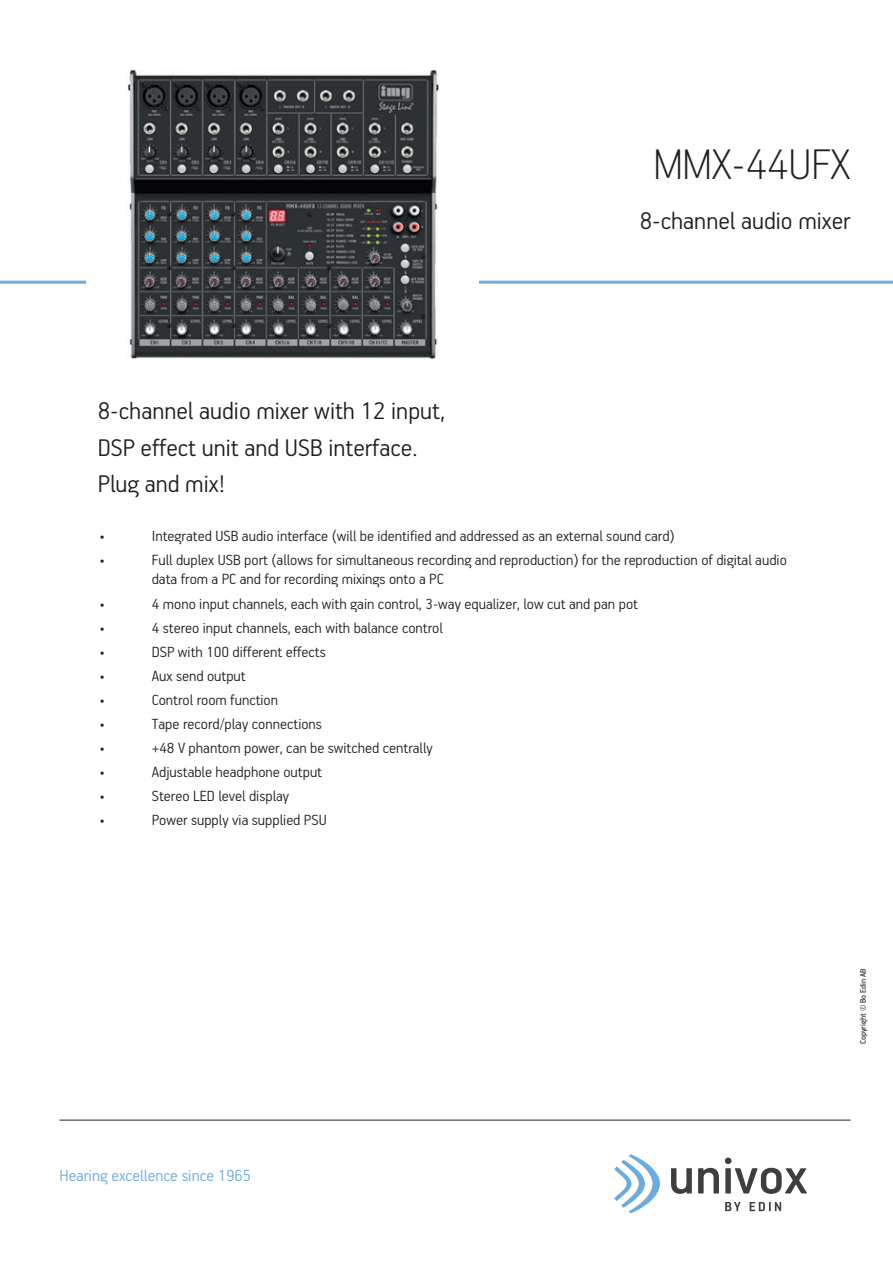
<style>
.page{position:relative;width:893px;height:1263px;background:#fff}
.page>*{position:absolute;margin:0;border:0;box-sizing:border-box;transform-origin:0 0}
.t1{font:100 48px "PF Handbook Pro";color:#231f20}
.t2{font:300 27px/36.6px "PF Handbook Pro";color:#231f20}
.t3{font:300 18px "PF Handbook Pro";color:#6babdd}
.t4{font:300 16.5px/19.8px "PF Handbook Pro";color:#231f20}
.t5{font:9px "PF Handbook Pro";color:#231f20}
</style>
<div class="page">
<hr style="left:0;top:281px;width:893px;height:3px;background:#6babdd">
<hr style="left:60px;top:1120px;width:790px;height:1px;background:#231f20">
<svg style="left:671px;top:1168px;width:21px;height:26px"></svg>
<svg style="left:698px;top:1168px;width:21px;height:25px"></svg>
<svg style="left:725px;top:1157px;width:82px;height:37px"></svg>
<svg style="left:614px;top:1154px;width:46px;height:59px"></svg>
<svg style="left:725px;top:1202px;width:16px;height:9px"></svg>
<svg style="left:750px;top:1202px;width:31px;height:9px"></svg>
<div style="left:86px;top:270px;width:393px;height:32px;background:#fff"></div>
<img style="left:128px;top:69px;width:310px;height:290px">
<h1 class="t1" style="left:654px;top:135px;width:198px">MMX-44UFX</h1>
<h2 class="t2" style="left:640px;top:201px;width:212px">8-channel audio mixer</h2>
<h2 class="t2" style="left:98px;top:391px;width:349px">8-channel audio mixer with 12 input,<br>DSP effect unit and USB interface.<br>Plug and mix!</h2>
<p class="t4" style="left:99px;top:525px;width:8px">•</p>
<p class="t4" style="left:152px;top:525px;width:524px">Integrated USB audio interface (will be identified and addressed as an external sound card)</p>
<p class="t4" style="left:99px;top:549px;width:8px">•</p>
<p class="t4" style="left:152px;top:549px;width:636px">Full duplex USB port (allows for simultaneous recording and reproduction) for the reproduction of digital audio data from a PC and for recording mixings onto a PC</p>
<p class="t4" style="left:99px;top:593px;width:8px">•</p>
<p class="t4" style="left:152px;top:593px;width:488px">4 mono input channels, each with gain control, 3-way equalizer, low cut and pan pot</p>
<p class="t4" style="left:99px;top:617px;width:8px">•</p>
<p class="t4" style="left:152px;top:617px;width:293px">4 stereo input channels, each with balance control</p>
<p class="t4" style="left:99px;top:641px;width:8px">•</p>
<p class="t4" style="left:152px;top:641px;width:175px">DSP with 100 different effects</p>
<p class="t4" style="left:99px;top:665px;width:8px">•</p>
<p class="t4" style="left:152px;top:665px;width:95px">Aux send output</p>
<p class="t4" style="left:99px;top:689px;width:8px">•</p>
<p class="t4" style="left:152px;top:689px;width:128px">Control room function</p>
<p class="t4" style="left:99px;top:713px;width:8px">•</p>
<p class="t4" style="left:152px;top:713px;width:172px">Tape record/play connections</p>
<p class="t4" style="left:99px;top:737px;width:8px">•</p>
<p class="t4" style="left:152px;top:737px;width:283px">+48 V phantom power, can be switched centrally</p>
<p class="t4" style="left:99px;top:761px;width:8px">•</p>
<p class="t4" style="left:152px;top:761px;width:172px">Adjustable headphone output</p>
<p class="t4" style="left:99px;top:785px;width:8px">•</p>
<p class="t4" style="left:152px;top:785px;width:139px">Stereo LED level display</p>
<p class="t4" style="left:99px;top:809px;width:8px">•</p>
<p class="t4" style="left:152px;top:809px;width:176px">Power supply via supplied PSU</p>
<p class="t3" style="left:60px;top:1165px;width:193px">Hearing excellence since 1965</p>
<p class="t5" style="left:857px;top:1044px;width:77px;rotate:-90deg">Copyright © Bo Edin AB</p>
</div>
